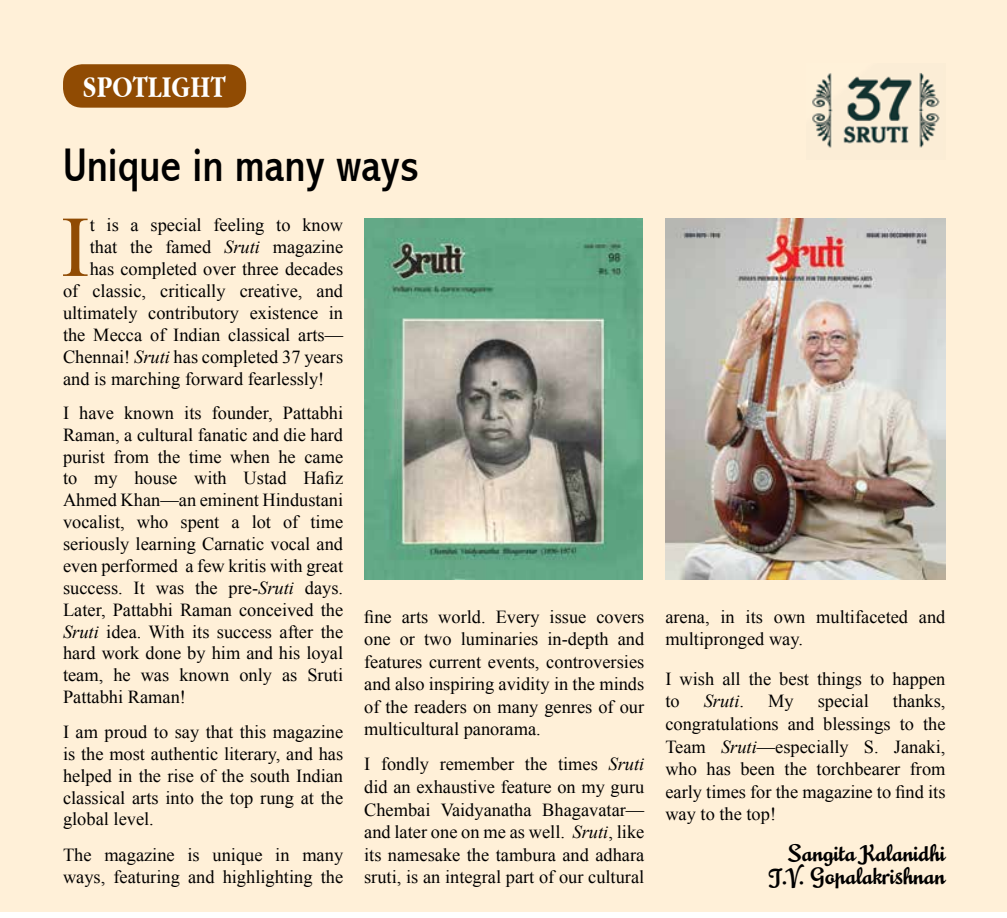
<style>
.page{position:relative;width:1007px;height:918px;background:#fff}
.page>*{position:absolute;margin:0;border:0;box-sizing:border-box;transform-origin:0 0}
.t1{font:86.62px "Times New Roman";color:#904b03}
.t2{font:condensed 47.25px "Abadi";color:#000}
.t3{font:700 31.5px "Apple Garamond";color:#fff}
.t4{font:19.25px/22.8px "Mousse Script Alternate";color:#000;text-align:right}
.t5{font:18.38px/22.6px "Times New Roman";color:#000;text-align:justify}
.t6{font:italic 18.38px "Times New Roman";color:#000}
.s1{font-style:italic}
.s2{font-style:normal}
</style>
<div class="page">
<div style="left:0;top:0;width:1006px;height:911px;background:#fff0d8"></div>
<div style="left:63px;top:64px;width:183px;height:44px;background:#904b03;border-radius:19px"></div>
<img style="left:364px;top:218px;width:278px;height:362px">
<img style="left:665px;top:218px;width:280px;height:362px">
<img style="left:812px;top:73px;width:128px;height:75px">
<h3 class="t3" style="left:82px;top:69px;width:145px">SPOTLIGHT</h3>
<h2 class="t2" style="left:63px;top:138px;width:357px">Unique in many ways</h2>
<h1 class="t1" style="left:61px;top:189px;width:30px">I</h1>
<p class="t5" style="left:90px;top:213px;width:255px">t is a special feeling to know</p>
<p class="t5" style="left:90px;top:236px;width:255px">that the famed <span class="s1">Sruti</span> magazine</p>
<p class="t5" style="left:90px;top:257px;width:255px">has completed over three decades</p>
<p class="t5" style="left:63px;top:279px;width:282px">of classic, critically creative, and</p>
<p class="t5" style="left:63px;top:301px;width:282px">ultimately contributory existence in</p>
<p class="t5" style="left:63px;top:323px;width:282px">the Mecca of Indian classical arts—</p>
<p class="t5" style="left:63px;top:345px;width:281px">Chennai! <span class="s1">Sruti</span> has completed 37 years</p>
<p class="t5" style="left:63px;top:367px;width:263px">and is marching forward fearlessly!</p>
<p class="t5" style="left:63px;top:401px;width:282px;line-height:21.9px">I have known its founder, Pattabhi Raman, a cultural fanatic and die hard purist from the time when he came to my house with Ustad Hafiz Ahmed Khan—an eminent Hindustani vocalist, who spent a lot of time seriously learning Carnatic vocal and even performed a few kritis with great success. It was the pre-<span class="s1">Sruti</span> days.<br>Later, Pattabhi Raman conceived the <span class="s1">Sruti</span> idea. With its success after the hard work done by him and his loyal team, he was known only as Sruti Pattabhi Raman!</p>
<p class="t5" style="left:63px;top:720px;width:282px;line-height:21.9px">I am proud to say that this magazine is the most authentic literary, and has helped in the rise of the south Indian classical arts into the top rung at the global level.</p>
<p class="t5" style="left:63px;top:843px;width:282px">The magazine is unique in many ways, featuring and highlighting the</p>
<p class="t5" style="left:364px;top:605px;width:282px">fine arts world. Every issue covers one or two luminaries in-depth and features current events, controversies and also inspiring avidity in the minds of the readers on many genres of our multicultural panorama.</p>
<p class="t5" style="left:364px;top:753px;width:282px">I fondly remember the times <span class="s1">Sruti </span>did an exhaustive feature on my guru Chembai Vaidyanatha Bhagavatar— and later one on me as well. <span class="s1">Sruti</span>, like its namesake the tambura and adhara sruti, is an integral part of our cultural</p>
<p class="t5" style="left:665px;top:605px;width:282px">arena, in its own multifaceted and multipronged way.</p>
<p class="t5" style="left:665px;top:667px;width:282px">I wish all the best things to happen to</p>
<p class="t5" style="left:665px;top:690px;width:282px;text-indent:227px">thanks, congratulations and blessings to the Team <span class="s1">Sruti</span>—especially S. Janaki, who has been the torchbearer from early times for the magazine to find its way to the top!</p>
<p class="t4" style="left:768px;top:841px;width:178px">Sangita Kalanidhi<br>T.V. Gopalakrishnan</p>
<p class="t6" style="left:703px;top:688px;width:42px">Sruti<span class="s2">.</span></p>
<p class="t5" style="left:768px;top:690px;width:27px">My</p>
<p class="t5" style="left:817px;top:690px;width:53px">special</p>
</div>
